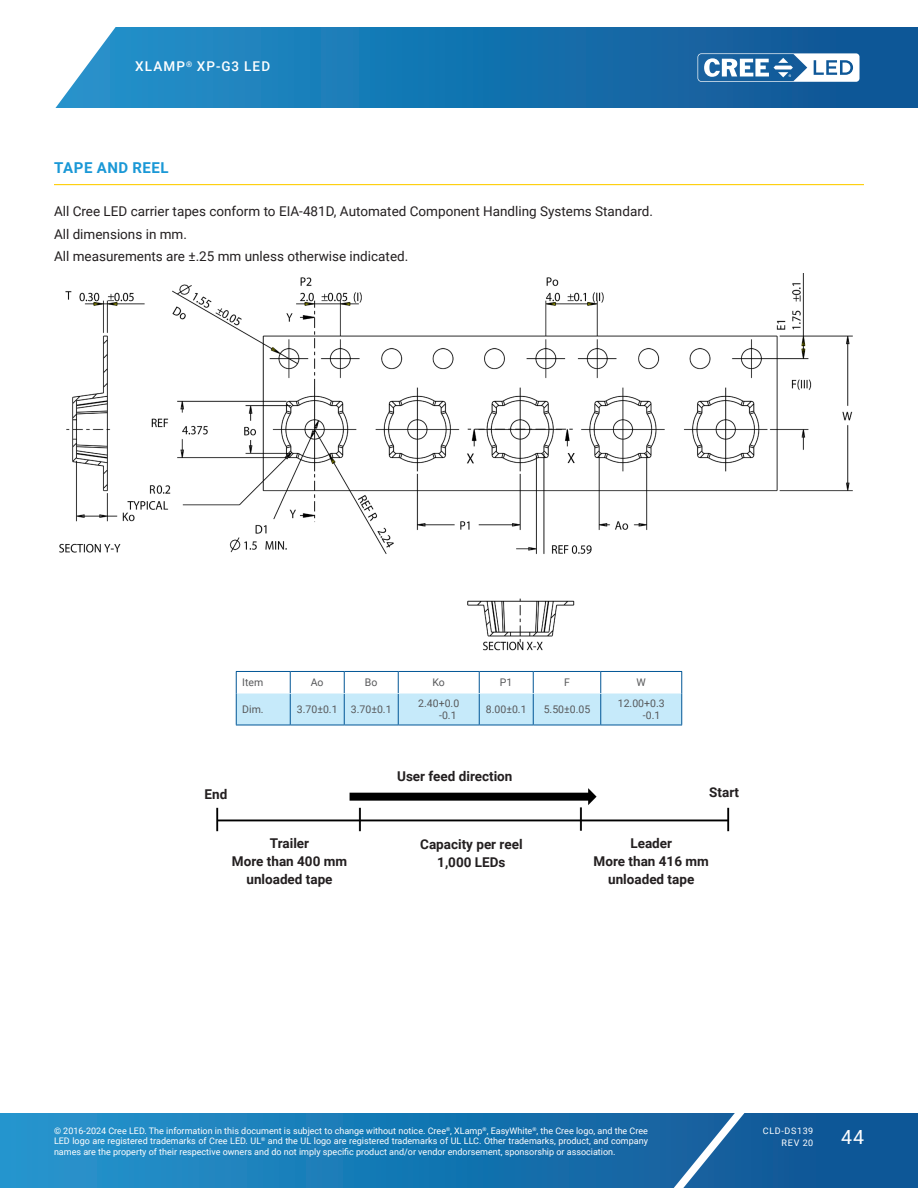
<style>
.page{position:relative;width:918px;height:1188px;background:#fff}
.page>*{position:absolute;margin:0;border:0;box-sizing:border-box;transform-origin:0 0}
.t1{font:19.5px "Roboto";color:#fff}
.Section_heading_with_rule{font:700 15px "Roboto";letter-spacing:.035em;color:#1a98d6}
.Text_justify{font:13.5px "Roboto";color:#231f20}
.diagram_label{font:700 13.5px/18px "Roboto";color:#231f20;text-align:center}
.t2{font:500 13.5px "Roboto";letter-spacing:.085em;color:#fff}
.table_text_center_regular{font:10.5px "Roboto";color:#57585a}
.table_text_left_regular{font:10.5px "Roboto";color:#57585a}
.t3{font:9px/10.8px "Roboto";color:#fff;text-align:justify}
.t4{font:9px/12px "Roboto";letter-spacing:.085em;color:#fff;text-align:right}
</style>
<div class="page">
<svg style="left:0;top:1113px;width:918px;height:75px;background:#1876b2"></svg>
<svg style="left:644px;top:1113px;width:117px;height:75px;background:#296da6"></svg>
<svg style="left:55px;top:27px;width:863px;height:81px;background:#2078b2"></svg>
<svg style="left:698px;top:53px;width:162px;height:29px"></svg>
<hr style="left:54px;top:184px;width:810px;height:1px;background:#fece08">
<hr style="left:236px;top:725px;width:54px;height:1px;background:#005596">
<hr style="left:290px;top:725px;width:54px;height:1px;background:#005596">
<hr style="left:344px;top:725px;width:54px;height:1px;background:#005596">
<hr style="left:398px;top:725px;width:81px;height:1px;background:#005596">
<hr style="left:479px;top:725px;width:54px;height:1px;background:#005596">
<hr style="left:533px;top:725px;width:68px;height:1px;background:#005596">
<svg style="left:236px;top:671px;width:446px;height:54px"></svg>
<hr style="left:236px;top:694px;width:1px;height:31px;background:#005596">
<hr style="left:290px;top:671px;width:54px;height:1px;background:#005596">
<hr style="left:344px;top:671px;width:54px;height:1px;background:#005596">
<hr style="left:398px;top:671px;width:81px;height:1px;background:#005596">
<hr style="left:479px;top:671px;width:54px;height:1px;background:#005596">
<hr style="left:533px;top:671px;width:68px;height:1px;background:#005596">
<hr style="left:601px;top:671px;width:81px;height:1px;background:#005596">
<hr style="left:601px;top:725px;width:81px;height:1px;background:#005596">
<img style="left:59px;top:273px;width:794px;height:378px">
<img style="left:216px;top:788px;width:514px;height:43px">
<div style="left:205px;top:786px;width:32px;height:17px;background:#fff"></div>
<div style="left:709px;top:784px;width:38px;height:15px;background:#fff"></div>
<h3 class="t2" style="left:135px;top:57px;width:136px">XLAMP<sup>®</sup> XP-G3 LED</h3>
<p class="Section_heading_with_rule" style="left:54px;top:157px;width:116px">TAPE AND REEL</p>
<p class="Text_justify" style="left:54px;top:202px;width:600px">All Cree LED carrier tapes conform to EIA-481D, Automated Component Handling Systems Standard.</p>
<p class="Text_justify" style="left:54px;top:224px;width:135px">All dimensions in mm.</p>
<p class="Text_justify" style="left:54px;top:247px;width:356px">All measurements are ±.25 mm unless otherwise indicated.</p>
<p class="table_text_left_regular" style="left:242px;top:675px;width:23px">Item</p>
<p class="table_text_center_regular" style="left:311px;top:675px;width:14px">Ao</p>
<p class="table_text_center_regular" style="left:365px;top:675px;width:14px">Bo</p>
<p class="table_text_center_regular" style="left:433px;top:675px;width:14px">Ko</p>
<p class="table_text_center_regular" style="left:500px;top:675px;width:14px">P1</p>
<p class="table_text_center_regular" style="left:564px;top:675px;width:7px">F</p>
<p class="table_text_center_regular" style="left:637px;top:675px;width:11px">W</p>
<p class="table_text_left_regular" style="left:242px;top:702px;width:23px">Dim.</p>
<p class="table_text_center_regular" style="left:297px;top:702px;width:42px">3.70±0.1</p>
<p class="table_text_center_regular" style="left:351px;top:702px;width:42px">3.70±0.1</p>
<p class="table_text_center_regular" style="left:418px;top:696px;width:42px">2.40+0.0</p>
<p class="table_text_center_regular" style="left:439px;top:708px;width:19px">-0.1</p>
<p class="table_text_center_regular" style="left:618px;top:696px;width:48px">12.00+0.3</p>
<p class="table_text_center_regular" style="left:643px;top:708px;width:19px">-0.1</p>
<p class="table_text_center_regular" style="left:486px;top:702px;width:42px">8.00±0.1</p>
<p class="table_text_center_regular" style="left:544px;top:702px;width:48px">5.50±0.05</p>
<p class="diagram_label" style="left:397px;top:766px;width:117px">User feed direction</p>
<p class="diagram_label" style="left:205px;top:785px;width:24px">End</p>
<p class="diagram_label" style="left:709px;top:783px;width:31px">Start</p>
<p class="diagram_label" style="left:270px;top:834px;width:41px">Trailer</p>
<p class="diagram_label" style="left:232px;top:852px;width:117px">More than 400 mm unloaded tape</p>
<p class="diagram_label" style="left:420px;top:835px;width:104px">Capacity per reel</p>
<p class="diagram_label" style="left:437px;top:853px;width:70px">1,000 LEDs</p>
<p class="diagram_label" style="left:630px;top:834px;width:43px">Leader</p>
<p class="diagram_label" style="left:594px;top:852px;width:117px">More than 416 mm unloaded tape</p>
<p class="t3" style="left:54px;top:1125px;width:596px">© 2016-2024 Cree LED. The information in this document is subject to change without notice. Cree<sup>®</sup>, XLamp<sup>®</sup>, EasyWhite<sup>®</sup>, the Cree logo, and the Cree LED logo are registered trademarks of Cree LED. UL<sup>®</sup> and the UL logo are registered trademarks of UL LLC. Other trademarks, product, and company names are the property of their respective owners and do not imply specific product and/or vendor endorsement, sponsorship or association.</p>
<p class="t4" style="left:763px;top:1124px;width:52px">CLD-DS139<br>REV 20</p>
<h1 class="t1" style="left:841px;top:1123px;width:24px">44</h1>
</div>
